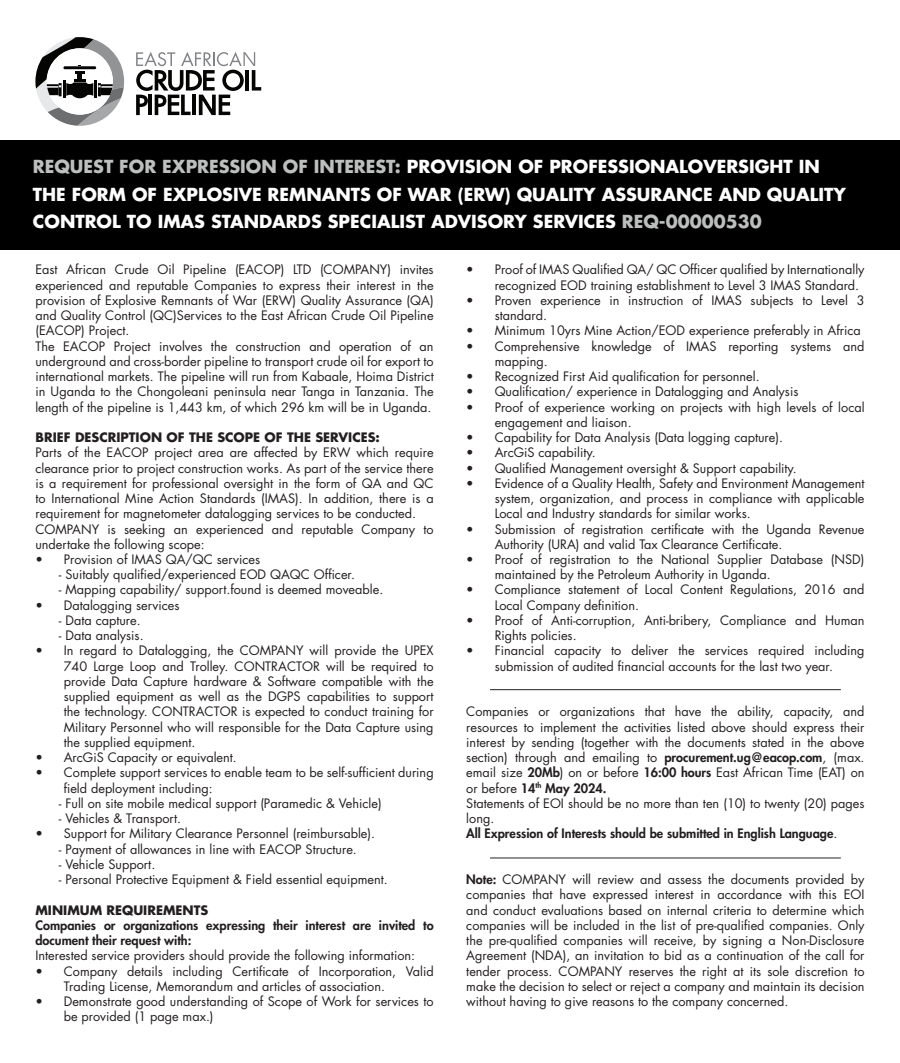
<style>
.page{position:relative;width:900px;height:1063px;background:#fff}
.page>*{position:absolute;margin:0;border:0;box-sizing:border-box;transform-origin:0 0}
.t1{font:700 17.5px/27.5px "Futura Std";color:#fff}
.t2{font:12.75px/15.2px "Futura Std";color:#231f20}
.t3{font:800 12.75px/15.2px "Futura Std";color:#231f20}
.t4{font:700 12.75px "Futura Std";color:#231f20}
.s1{color:#bdbebe}
.s2{font-weight:800}
.s3{font-weight:400}
</style>
<div class="page">
<svg style="left:35px;top:37px;width:89px;height:89px"></svg>
<svg style="left:136px;top:52px;width:125px;height:63px"></svg>
<div style="left:0;top:140px;width:900px;height:110px;background:#000"></div>
<hr style="left:490px;top:689px;width:351px;height:1px;background:#231f20">
<hr style="left:490px;top:857px;width:351px;height:1px;background:#231f20">
<p class="t1" style="left:33px;top:153px;width:814px"><span class="s1">REQUEST FOR EXPRESSION OF INTEREST:</span> PROVISION OF PROFESSIONALOVERSIGHT IN<br>THE FORM OF EXPLOSIVE REMNANTS OF WAR (ERW) QUALITY ASSURANCE AND QUALITY<br>CONTROL TO IMAS STANDARDS SPECIALIST ADVISORY SERVICES <span class="s1">REQ-00000530</span></p>
<p class="t2" style="left:35px;top:262px;width:400px;text-align:justify">East African Crude Oil Pipeline (EACOP) LTD (COMPANY) invites experienced and reputable Companies to express their interest in the provision of Explosive Remnants of War (ERW) Quality Assurance (QA) and Quality Control (QC)Services to the East African Crude Oil Pipeline (EACOP) Project.</p>
<p class="t2" style="left:35px;top:338px;width:400px;text-align:justify">The EACOP Project involves the construction and operation of an underground and cross-border pipeline to transport crude oil for export to international markets. The pipeline will run from Kabaale, Hoima District in Uganda to the Chongoleani peninsula near Tanga in Tanzania. The length of the pipeline is 1,443 km, of which 296 km will be in Uganda.</p>
<p class="t4" style="left:35px;top:429px;width:346px">BRIEF DESCRIPTION OF THE SCOPE OF THE SERVICES:</p>
<p class="t2" style="left:35px;top:445px;width:400px;text-align:justify">Parts of the EACOP project area are affected by ERW which require clearance prior to project construction works. As part of the service there is a requirement for professional oversight in the form of QA and QC to International Mine Action Standards (IMAS). In addition, there is a requirement for magnetometer datalogging services to be conducted.</p>
<p class="t2" style="left:35px;top:521px;width:400px">COMPANY is seeking an experienced and reputable Company to undertake the following scope:</p>
<p class="t2" style="left:35px;top:552px;width:226px">• Provision of IMAS QA/QC services</p>
<p class="t2" style="left:59px;top:567px;width:298px">- Suitably qualified/experienced EOD QAQC Officer.</p>
<p class="t2" style="left:59px;top:582px;width:326px">- Mapping capability/ support.found is deemed moveable.</p>
<p class="t2" style="left:35px;top:598px;width:146px">• Datalogging services</p>
<p class="t2" style="left:59px;top:613px;width:83px">- Data capture.</p>
<p class="t2" style="left:59px;top:628px;width:86px">- Data analysis.</p>
<p class="t2" style="left:64px;top:643px;width:371px;text-align:justify;text-indent:-28px">• In regard to Datalogging, the COMPANY will provide the UPEX 740 Large Loop and Trolley. CONTRACTOR will be required to provide Data Capture hardware &amp; Software compatible with the supplied equipment as well as the DGPS capabilities to support the technology. CONTRACTOR is expected to conduct training for Military Personnel who will responsible for the Data Capture using the supplied equipment.</p>
<p class="t2" style="left:35px;top:750px;width:203px">• ArcGiS Capacity or equivalent.</p>
<p class="t2" style="left:64px;top:765px;width:371px;text-indent:-28px">• Complete support services to enable team to be self-sufficient during field deployment including:</p>
<p class="t2" style="left:59px;top:796px;width:324px">- Full on site mobile medical support (Paramedic &amp; Vehicle)</p>
<p class="t2" style="left:59px;top:811px;width:124px">- Vehicles &amp; Transport.</p>
<p class="t2" style="left:35px;top:826px;width:341px">• Support for Military Clearance Personnel (reimbursable).</p>
<p class="t2" style="left:59px;top:841px;width:299px">- Payment of allowances in line with EACOP Structure.</p>
<p class="t2" style="left:59px;top:857px;width:98px">- Vehicle Support.</p>
<p class="t2" style="left:59px;top:872px;width:330px">- Personal Protective Equipment &amp; Field essential equipment.</p>
<p class="t4" style="left:35px;top:901px;width:174px">MINIMUM REQUIREMENTS</p>
<p class="t3" style="left:35px;top:917px;width:400px">Companies or organizations expressing their interest are invited to document their request with:</p>
<p class="t2" style="left:35px;top:948px;width:381px">Interested service providers should provide the following information:</p>
<p class="t2" style="left:64px;top:963px;width:371px;text-indent:-28px">• Company details including Certificate of Incorporation, Valid<br>Trading License, Memorandum and articles of association.</p>
<p class="t2" style="left:64px;top:994px;width:371px;text-indent:-28px">• Demonstrate good understanding of Scope of Work for services to be provided (1 page max.)</p>
<p class="t2" style="left:495px;top:262px;width:371px;text-indent:-28px">• Proof of IMAS Qualified QA/ QC Officer qualified by Internationally recognized EOD training establishment to Level 3 IMAS Standard.</p>
<p class="t2" style="left:495px;top:293px;width:371px;text-indent:-28px">• Proven experience in instruction of IMAS subjects to Level 3 standard.</p>
<p class="t2" style="left:466px;top:323px;width:396px">• Minimum 10yrs Mine Action/EOD experience preferably in Africa</p>
<p class="t2" style="left:495px;top:338px;width:371px;text-indent:-28px">• Comprehensive knowledge of IMAS reporting systems and mapping.</p>
<p class="t2" style="left:466px;top:369px;width:295px">• Recognized First Aid qualification for personnel.</p>
<p class="t2" style="left:466px;top:384px;width:334px">• Qualification/ experience in Datalogging and Analysis</p>
<p class="t2" style="left:495px;top:399px;width:371px;text-indent:-28px">• Proof of experience working on projects with high levels of local engagement and liaison.</p>
<p class="t2" style="left:466px;top:430px;width:318px">• Capability for Data Analysis (Data logging capture).</p>
<p class="t2" style="left:466px;top:445px;width:131px">• ArcGiS capability.</p>
<p class="t2" style="left:466px;top:460px;width:332px">• Qualified Management oversight &amp; Support capability.</p>
<p class="t2" style="left:495px;top:476px;width:371px;text-align:justify;text-indent:-28px">• Evidence of a Quality Health, Safety and Environment Management system, organization, and process in compliance with applicable Local and Industry standards for similar works.</p>
<p class="t2" style="left:495px;top:521px;width:371px;text-indent:-28px">• Submission of registration certificate with the Uganda Revenue<br>Authority (URA) and valid Tax Clearance Certificate.</p>
<p class="t2" style="left:495px;top:552px;width:371px;text-indent:-28px">• Proof of registration to the National Supplier Database (NSD) maintained by the Petroleum Authority in Uganda.</p>
<p class="t2" style="left:495px;top:582px;width:371px;text-indent:-28px">• Compliance statement of Local Content Regulations, 2016 and<br>Local Company definition.</p>
<p class="t2" style="left:495px;top:613px;width:371px;text-indent:-28px">• Proof of Anti-corruption, Anti-bribery, Compliance and Human<br>Rights policies.</p>
<p class="t2" style="left:466px;top:643px;width:400px;text-align:center">• Financial capacity to deliver the services required including submission of audited financial accounts for the last two year.</p>
<p class="t2" style="left:466px;top:704px;width:400px;text-align:justify">Companies or organizations that have the ability, capacity, and resources to implement the activities listed above should express their interest by sending (together with the documents stated in the above section) through and emailing to <span class="s2">procurement.ug@eacop.com</span>, (max. email size <span class="s2">20Mb</span>) on or before <span class="s2">16:00 hours</span> East African Time (EAT) on or before <span class="s2">14</span><sup>th</sup> <span class="s2">May 2024.</span></p>
<p class="t2" style="left:466px;top:796px;width:400px">Statements of EOI should be no more than ten (10) to twenty (20) pages long.</p>
<p class="t3" style="left:466px;top:826px;width:373px">All Expression of Interests should be submitted in English Language<span class="s3">.</span></p>
<p class="t2" style="left:466px;top:872px;width:400px;text-align:justify"><span class="s2">Note:</span> COMPANY will review and assess the documents provided by companies that have expressed interest in accordance with this EOI and conduct evaluations based on internal criteria to determine which companies will be included in the list of pre-qualified companies. Only the pre-qualified companies will receive, by signing a Non-Disclosure Agreement (NDA), an invitation to bid as a continuation of the call for tender process. COMPANY reserves the right at its sole discretion to make the decision to select or reject a company and maintain its decision without having to give reasons to the company concerned.</p>
</div>
